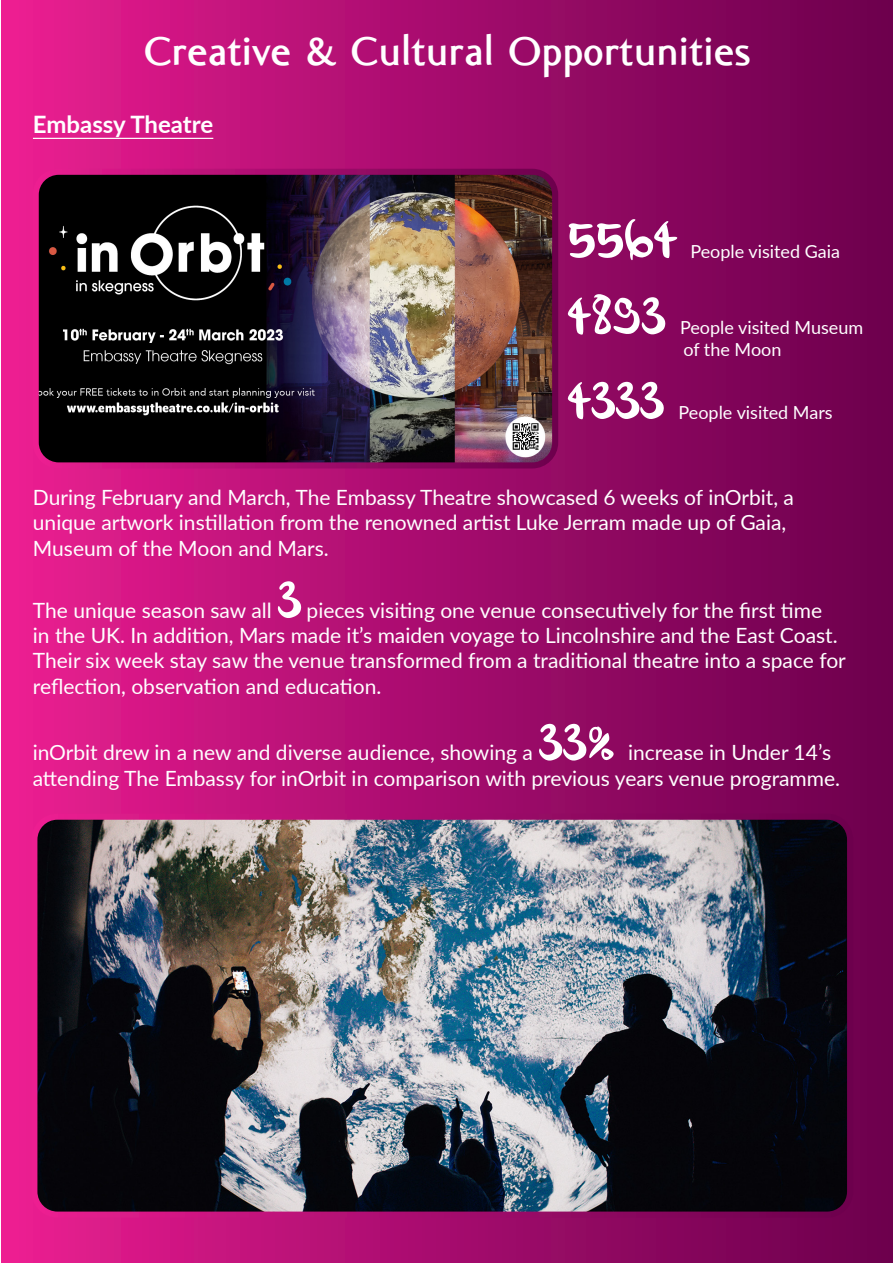
<style>
.page{position:relative;width:893px;height:1263px;background:#fff}
.page>*{position:absolute;margin:0;border:0;box-sizing:border-box;transform-origin:0 0}
.t1{font:52.5px "olivier";color:#fff}
.t2{font:51.9px "olivier";color:#fff}
.t3{font:700 46.5px "Ela Sans";color:#fff}
.t4{font:700 24px "Lato";color:#fff}
.t5{font:21px/25.2px "Lato";color:#fff}
.t6{font:18px "Lato";color:#fff}
</style>
<div class="page">
<div style="left:1px;top:0;width:892px;height:1263px;background:linear-gradient(to right,#e81d90,#68004b)"></div>
<hr style="left:33px;top:138px;width:180px;height:1px;background:#fff">
<img style="left:36px;top:172px;width:519px;height:293px">
<div style="left:33px;top:169px;width:525px;height:299px;border:6px solid #fff;border-radius:23px"></div>
<img style="left:34px;top:817px;width:816px;height:397px">
<div style="left:31px;top:814px;width:822px;height:404px;border:6px solid #fff;border-radius:23px"></div>
<p class="t3" style="left:144px;top:26px;width:609px">Creative &amp; Cultural Opportunities</p>
<p class="t4" style="left:33px;top:106px;width:182px">Embassy Theatre</p>
<p class="t1" style="left:568px;top:211px;width:110px">5564</p>
<p class="t6" style="left:690px;top:238px;width:151px">People visited Gaia</p>
<p class="t1" style="left:568px;top:287px;width:99px">4893</p>
<p class="t1" style="left:568px;top:372px;width:97px">4333</p>
<p class="t6" style="left:680px;top:315px;width:185px">People visited Museum</p>
<p class="t6" style="left:683px;top:336px;width:100px">of the Moon</p>
<p class="t6" style="left:679px;top:399px;width:156px">People visited Mars</p>
<p class="t5" style="left:33px;top:484px;width:762px">During February and March, The Embassy Theatre showcased 6 weeks of inOrbit, a unique artwork instillation from the renowned artist Luke Jerram made up of Gaia,</p>
<p class="t5" style="left:33px;top:534px;width:297px">Museum of the Moon and Mars.</p>
<p class="t2" style="left:277px;top:571px;width:26px">3</p>
<p class="t5" style="left:33px;top:597px;width:240px">The unique season saw all</p>
<p class="t5" style="left:33px;top:597px;width:814px;text-indent:274px">pieces visiting one venue consecutively for the first time<br>in the UK. In addition, Mars made it’s maiden voyage to Lincolnshire and the East Coast.<br>Their six week stay saw the venue transformed from a traditional theatre into a space for reflection, observation and education.</p>
<p class="t2" style="left:538px;top:714px;width:77px">33%</p>
<p class="t5" style="left:33px;top:739px;width:809px;text-indent:595px">increase in Under 14’s attending The Embassy for inOrbit in comparison with previous years venue programme.</p>
<p class="t5" style="left:33px;top:739px;width:502px">inOrbit drew in a new and diverse audience, showing a</p>
</div>
